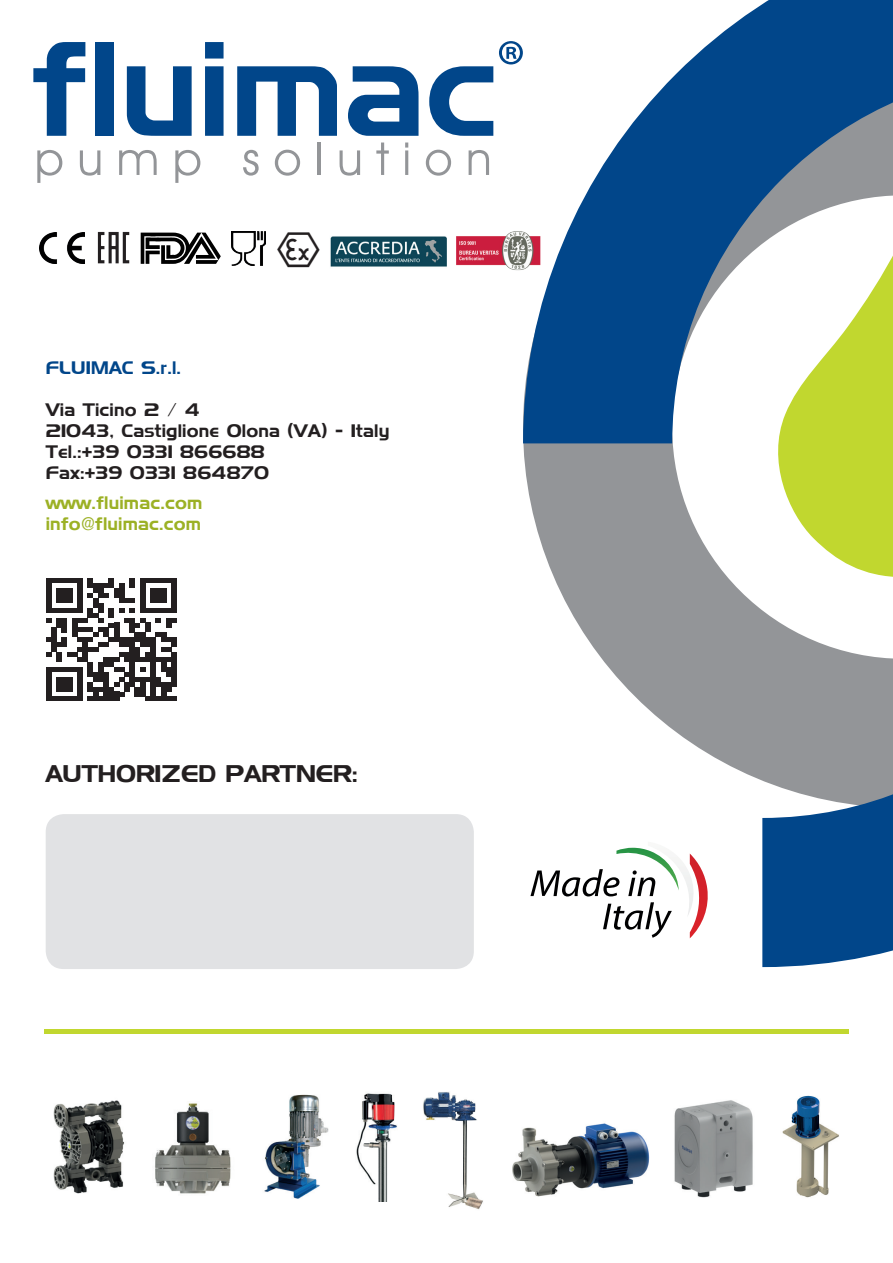
<style>
.page{position:relative;width:893px;height:1263px;background:#fff}
.page>*{position:absolute;margin:0;border:0;box-sizing:border-box;transform-origin:0 0}
.t1{font:48px "Mar Vo Sym";color:#231f20}
.t2{font:24px "Denmark";color:#231f20}
.t3{font:18px/21px "Denmark";letter-spacing:.01em;color:#231f20}
.t4{font:18px/21px "Denmark";letter-spacing:.01em;color:#9cb125}
.t5{font:18px "Denmark";letter-spacing:.01em;color:#01468a}
</style>
<div class="page">
<img style="left:813px;top:1096px;width:26px;height:100px">
<svg style="left:33px;top:42px;width:52px;height:94px"></svg>
<div style="left:95px;top:42px;width:19px;height:94px;background:#01468a"></div>
<svg style="left:127px;top:66px;width:65px;height:70px"></svg>
<svg style="left:205px;top:42px;width:19px;height:94px;background:#1c5a96"></svg>
<svg style="left:237px;top:66px;width:100px;height:70px"></svg>
<svg style="left:348px;top:66px;width:71px;height:70px"></svg>
<svg style="left:429px;top:66px;width:64px;height:70px"></svg>
<svg style="left:37px;top:150px;width:25px;height:33px"></svg>
<svg style="left:80px;top:150px;width:20px;height:26px"></svg>
<svg style="left:119px;top:150px;width:38px;height:25px"></svg>
<svg style="left:175px;top:150px;width:25px;height:33px"></svg>
<svg style="left:243px;top:150px;width:16px;height:26px"></svg>
<svg style="left:275px;top:150px;width:25px;height:26px"></svg>
<hr style="left:318px;top:143px;width:3px;height:32px;background:#939598">
<svg style="left:340px;top:150px;width:20px;height:26px"></svg>
<svg style="left:376px;top:143px;width:13px;height:32px"></svg>
<svg style="left:405px;top:143px;width:3px;height:5px"></svg>
<hr style="left:405px;top:150px;width:3px;height:25px;background:#939598">
<svg style="left:426px;top:150px;width:25px;height:26px"></svg>
<svg style="left:469px;top:150px;width:20px;height:25px"></svg>
<svg style="left:499px;top:41px;width:24px;height:23px"></svg>
<hr style="left:44px;top:1029px;width:804px;height:4px;background:#c1d72f">
<div style="left:46px;top:814px;width:428px;height:155px;background:#e1e2e4;border-radius:18px"></div>
<img style="left:53px;top:1100px;width:72px;height:94px">
<img style="left:155px;top:1103px;width:76px;height:91px">
<img style="left:264px;top:1094px;width:65px;height:105px">
<img style="left:423px;top:1092px;width:60px;height:118px">
<img style="left:512px;top:1123px;width:129px;height:74px">
<img style="left:641px;top:1095px;width:172px;height:103px">
<svg style="left:46px;top:578px;width:131px;height:123px"></svg>
<img style="left:40px;top:232px;width:44px;height:32px">
<img style="left:97px;top:231px;width:33px;height:33px">
<img style="left:232px;top:231px;width:33px;height:34px">
<img style="left:330px;top:236px;width:116px;height:31px">
<img style="left:456px;top:231px;width:67px;height:40px">
<svg style="left:141px;top:233px;width:80px;height:31px"></svg>
<svg style="left:530px;top:847px;width:178px;height:91px"></svg>
<img style="left:356px;top:1093px;width:41px;height:108px">
<svg style="left:523px;top:443px;width:239px;height:338px;fill:#939598"></svg>
<svg style="left:762px;top:610px;width:131px;height:357px;background:#6482a0"></svg>
<svg style="left:523px;top:0;width:370px;height:443px;fill:#01468a"></svg>
<svg style="left:766px;top:232px;width:127px;height:345px"></svg>
<p class="t1" style="left:277px;top:222px;width:45px">`</p>
<p class="t5" style="left:46px;top:356px;width:137px">FLUIMAC S.r.l.</p>
<p class="t3" style="left:46px;top:399px;width:345px">Via Ticino 2 / 4<br>21043, Castiglione Olona (VA) - Italy<br>Tel.:+39 0331 866688<br>Fax:+39 0331 864870</p>
<p class="t4" style="left:46px;top:492px;width:158px">www.fluimac.com info@fluimac.com</p>
<p class="t2" style="left:46px;top:759px;width:313px">AUTHORIZED PARTNER:</p>
</div>
